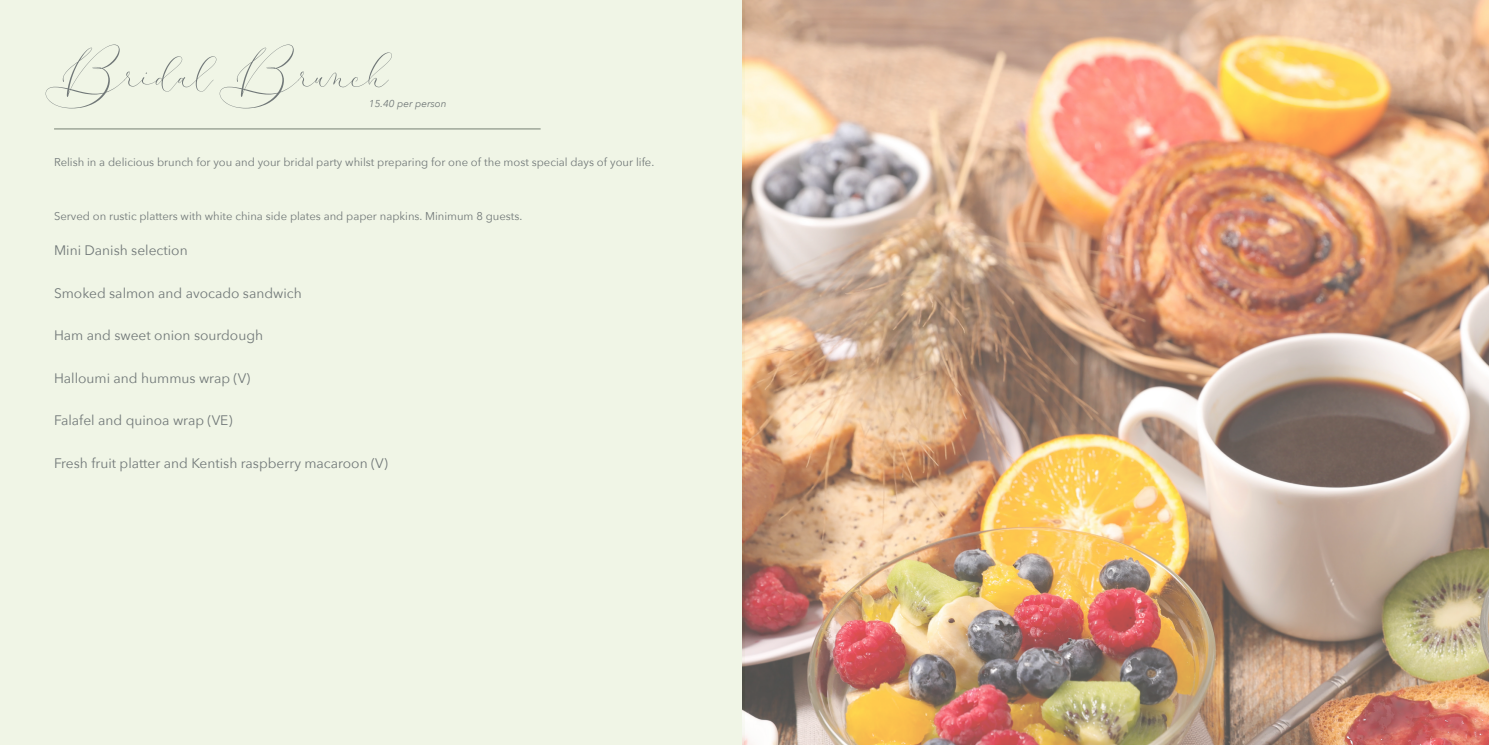
<style>
.page{position:relative;width:1489px;height:745px;background:#fff}
.page>*{position:absolute;margin:0;border:0;box-sizing:border-box;transform-origin:0 0}
.t1{font:56.25px "Modella Demo";color:#717878}
.t2{font:13.75px "Avenir Next";color:#717878}
.t3{font:11.25px "Avenir Next";color:#717878}
.t4{font:italic 10px "Avenir Next";color:#717878}
</style>
<div class="page">
<div style="left:0;top:0;width:744px;height:744px;background:#f0f5e6"></div>
<img style="left:742px;top:0;width:746px;height:744px">
<p class="t1" style="left:54px;top:35px;width:336px">Bridal Brunch</p>
<p class="t4" style="left:369px;top:95px;width:79px">15.40 per person</p>
<p class="t3" style="left:54px;top:152px;width:601px">Relish in a delicious brunch for you and your bridal party whilst preparing for one of the most special days of your life.</p>
<p class="t3" style="left:54px;top:206px;width:470px">Served on rustic platters with white china side plates and paper napkins. Minimum 8 guests.</p>
<p class="t2" style="left:54px;top:238px;width:135px">Mini Danish selection</p>
<p class="t2" style="left:54px;top:281px;width:249px">Smoked salmon and avocado sandwich</p>
<p class="t2" style="left:54px;top:323px;width:210px">Ham and sweet onion sourdough</p>
<p class="t2" style="left:54px;top:366px;width:198px">Halloumi and hummus wrap (V)</p>
<p class="t2" style="left:54px;top:408px;width:180px">Falafel and quinoa wrap (VE)</p>
<p class="t2" style="left:54px;top:451px;width:335px">Fresh fruit platter and Kentish raspberry macaroon (V)</p>
</div>
